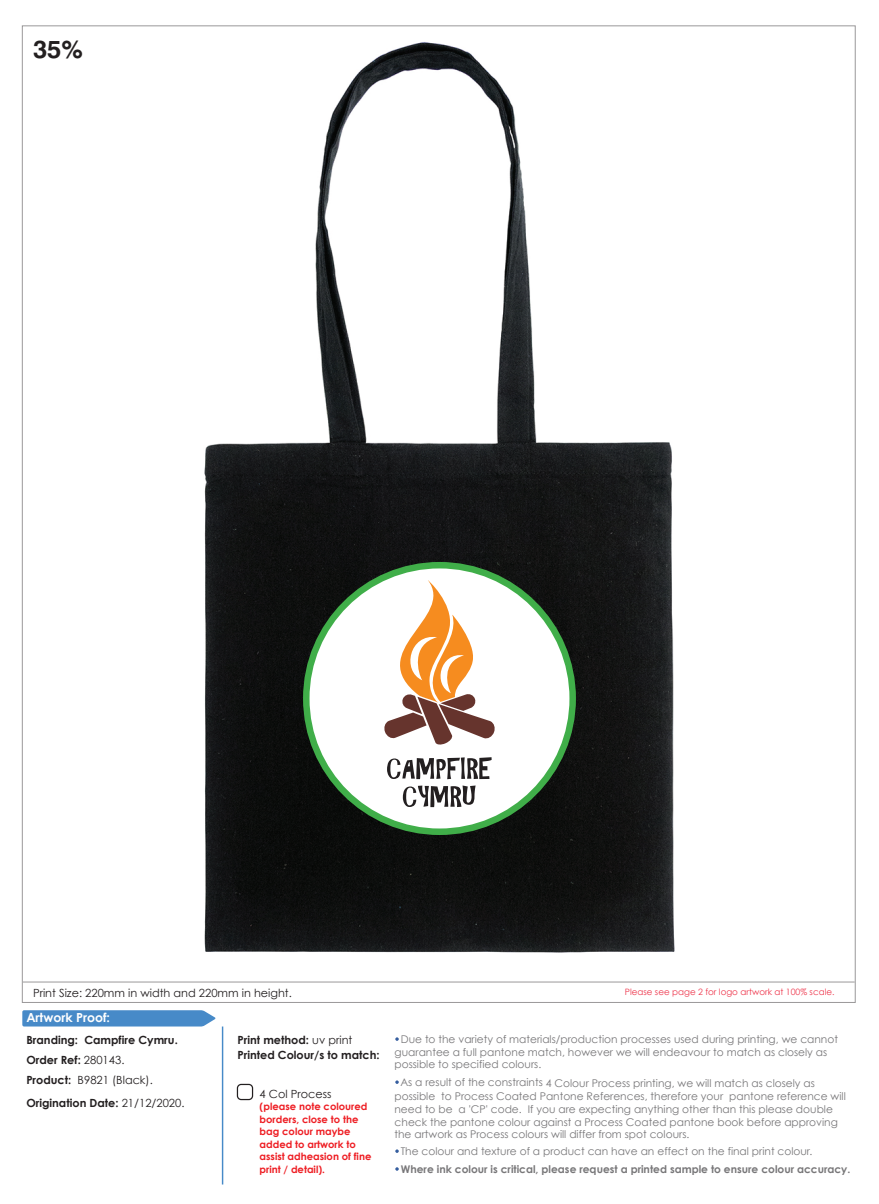
<style>
.page{position:relative;width:879px;height:1204px;background:#fff}
.page>*{position:absolute;margin:0;border:0;box-sizing:border-box;transform-origin:0 0}
.t1{font:700 25px "Swiss 721 BT";color:#231f20}
.t2{font:700 12.5px "Century Gothic";color:#fff}
.t3{font:700 11.25px/20px "Century Gothic";color:#231f20}
.t4{font:11.25px "Century Gothic";color:#231f20}
.t5{font:10.62px/12.8px "Century Gothic";color:#787779}
.t6{font:700 10.62px "Century Gothic";color:#787779}
.t7{font:700 10px/12.5px "Century Gothic";color:#ee1d23}
.t8{font:8.75px "Century Gothic";color:#ee354b}
.s1{font-weight:400}
</style>
<div class="page">
<hr style="left:23px;top:981px;width:831px;height:1px;background:#9a9899">
<svg style="left:22px;top:1010px;width:194px;height:16px;background:#508fca"></svg>
<hr style="left:222px;top:1026px;width:1px;height:158px;background:#478ac8">
<div style="left:237px;top:1083px;width:16px;height:16px;border:1px solid #231f20;border-radius:4px"></div>
<img style="left:204px;top:42px;width:471px;height:911px">
<div style="left:303px;top:562px;width:273px;height:272px;background:#40ae49;border-radius:50%"></div>
<div style="left:309px;top:568px;width:260px;height:260px;background:#fff;border-radius:50%"></div>
<svg style="left:361px;top:579px;width:134px;height:166px"></svg>
<svg style="left:403px;top:785px;width:72px;height:22px"></svg>
<svg style="left:387px;top:757px;width:104px;height:22px"></svg>
<h1 class="t1" style="left:33px;top:34px;width:51px">35%</h1>
<p class="t4" style="left:33px;top:985px;width:260px">Print Size: 220mm in width and 220mm in height.</p>
<p class="t8" style="left:625px;top:986px;width:211px">Please see page 2 for logo artwork at 100% scale.</p>
<p class="t2" style="left:26px;top:1009px;width:85px">Artwork Proof:</p>
<p class="t3" style="left:26px;top:1028px;width:153px">Branding: Campfire Cymru.<br>Order Ref: <span class="s1">280143.<br></span>Product: <span class="s1">B9821 (Black).</span></p>
<p class="t3" style="left:26px;top:1092px;width:160px">Origination Date: <span class="s1">21/12/2020.</span></p>
<p class="t5" style="left:394px;top:1032px;width:445px;text-indent:6px">Due to the variety of materials/production processes used during printing, we cannot guarantee a full pantone match, however we will endeavour to match as closely as possible to specified colours.</p>
<p class="t5" style="left:394px;top:1076px;width:453px;text-indent:6px">As a result of the constraints 4 Colour Process printing, we will match as closely as possible to Process Coated Pantone References, therefore your pantone reference will need to be a 'CP' code. If you are expecting anything other than this please double check the pantone colour against a Process Coated pantone book before approving the artwork as Process colours will differ from spot colours.</p>
<p class="t5" style="left:401px;top:1144px;width:413px">The colour and texture of a product can have an effect on the final print colour.</p>
<p class="t6" style="left:401px;top:1161px;width:451px">Where ink colour is critical, please request a printed sample to ensure colour accuracy.</p>
<p class="t3" style="left:237px;top:1031px;width:144px;line-height:15px">Print method: <span class="s1">uv print<br></span>Printed Colour/s to match:</p>
<p class="t4" style="left:260px;top:1086px;width:73px">4 Col Process</p>
<p class="t7" style="left:260px;top:1099px;width:113px">(please note coloured borders, close to the bag colour maybe added to artwork to assist adheasion of fine print / detail).</p>
</div>
